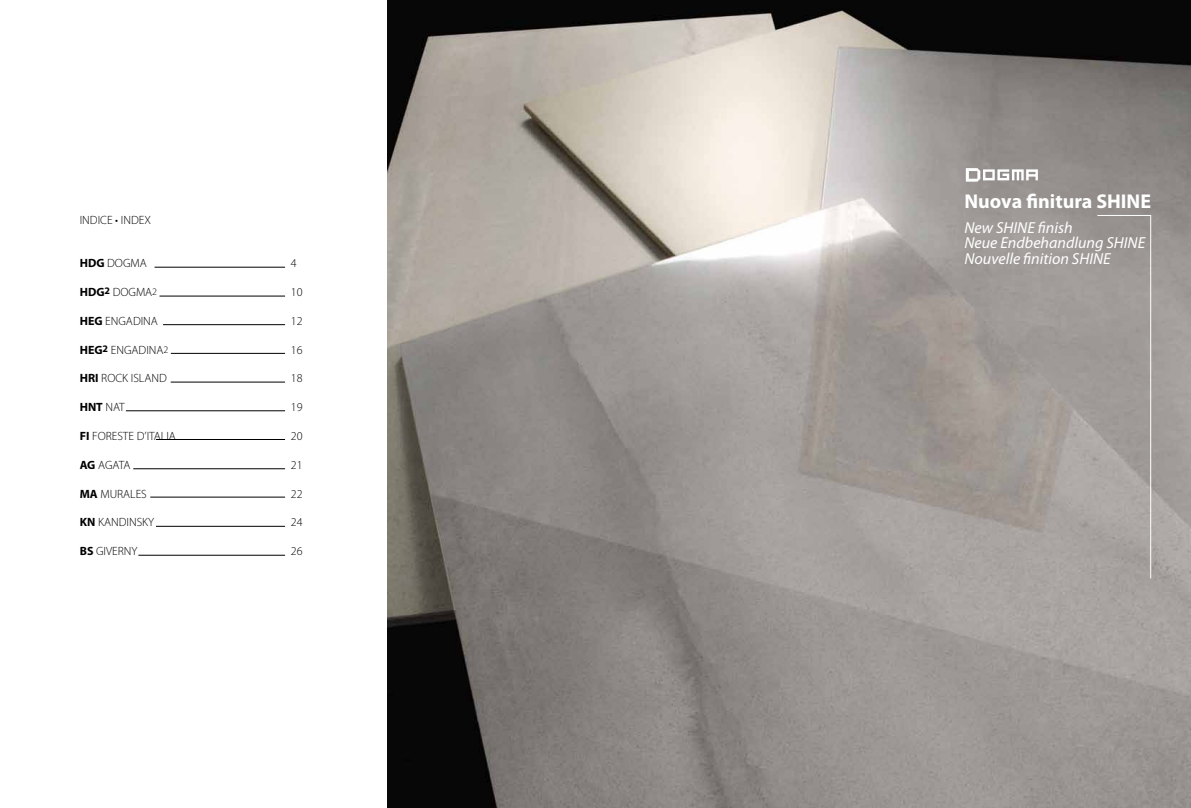
<style>
.page{position:relative;width:1191px;height:808px;background:#fff}
.page>*{position:absolute;margin:0;border:0;box-sizing:border-box;transform-origin:0 0}
.t1{font:700 20px "Myriad Pro";color:#fff}
.t2{font:italic 16px/15.2px "Myriad Pro";color:#fff}
.t3{font:300 12px "Myriad Pro";color:#000}
.t4{font:700 12px "Myriad Pro";color:#000}
.s1{font-weight:700}
.s2{font-size:10px}
.s3{font-weight:300}
</style>
<div class="page">
<img style="left:387px;top:0;width:804px;height:808px">
<hr style="left:154px;top:267px;width:131px;height:1px;background:#000">
<hr style="left:159px;top:296px;width:126px;height:1px;background:#000">
<hr style="left:163px;top:324px;width:122px;height:1px;background:#000">
<hr style="left:171px;top:353px;width:114px;height:1px;background:#000">
<hr style="left:171px;top:382px;width:114px;height:1px;background:#000">
<hr style="left:156px;top:439px;width:129px;height:1px;background:#000">
<hr style="left:126px;top:411px;width:159px;height:1px;background:#000">
<hr style="left:133px;top:469px;width:152px;height:1px;background:#000">
<hr style="left:138px;top:555px;width:147px;height:1px;background:#000">
<hr style="left:150px;top:497px;width:135px;height:1px;background:#000">
<hr style="left:156px;top:526px;width:129px;height:1px;background:#000">
<svg style="left:1097px;top:215px;width:54px;height:364px;background:#a29d9a"></svg>
<svg style="left:965px;top:168px;width:73px;height:14px"></svg>
<p class="t3" style="left:80px;top:213px;width:73px">INDICE • INDEX</p>
<p class="t3" style="left:80px;top:256px;width:68px"><span class="s1">HDG</span> DOGMA</p>
<p class="t3" style="left:291px;top:256px;width:7px">4</p>
<p class="t3" style="left:80px;top:285px;width:79px"><span class="s1">HDG</span><sup>2</sup> DOGMA<span class="s2">2</span></p>
<p class="t3" style="left:291px;top:285px;width:13px">10</p>
<p class="t3" style="left:80px;top:314px;width:80px"><span class="s1">HEG</span> ENGADINA</p>
<p class="t3" style="left:291px;top:314px;width:13px">12</p>
<p class="t3" style="left:80px;top:343px;width:90px"><span class="s1">HEG</span><sup>2</sup> ENGADINA<span class="s2">2</span></p>
<p class="t3" style="left:291px;top:343px;width:13px">16</p>
<p class="t3" style="left:80px;top:372px;width:88px"><span class="s1">HRI</span> ROCK ISLAND</p>
<p class="t3" style="left:291px;top:372px;width:13px">18</p>
<p class="t4" style="left:80px;top:399px;width:47px">HNT <span class="s3">NAT</span></p>
<p class="t3" style="left:291px;top:400px;width:13px">19</p>
<p class="t3" style="left:80px;top:429px;width:98px"><span class="s1">FI</span> FORESTE D’ITALIA</p>
<p class="t3" style="left:291px;top:429px;width:13px">20</p>
<p class="t3" style="left:80px;top:458px;width:52px"><span class="s1">AG</span> AGATA</p>
<p class="t3" style="left:291px;top:458px;width:13px">21</p>
<p class="t3" style="left:80px;top:487px;width:69px"><span class="s1">MA</span> MURALES</p>
<p class="t3" style="left:291px;top:487px;width:13px">22</p>
<p class="t3" style="left:80px;top:516px;width:76px"><span class="s1">KN</span> KANDINSKY</p>
<p class="t3" style="left:291px;top:516px;width:13px">24</p>
<p class="t3" style="left:80px;top:544px;width:59px"><span class="s1">BS</span> GIVERNY</p>
<p class="t3" style="left:291px;top:544px;width:13px">26</p>
<h1 class="t1" style="left:964px;top:188px;width:188px">Nuova finitura SHINE</h1>
<h2 class="t2" style="left:964px;top:220px;width:182px">New SHINE finish<br>Neue Endbehandlung SHINE<br>Nouvelle finition SHINE</h2>
</div>
